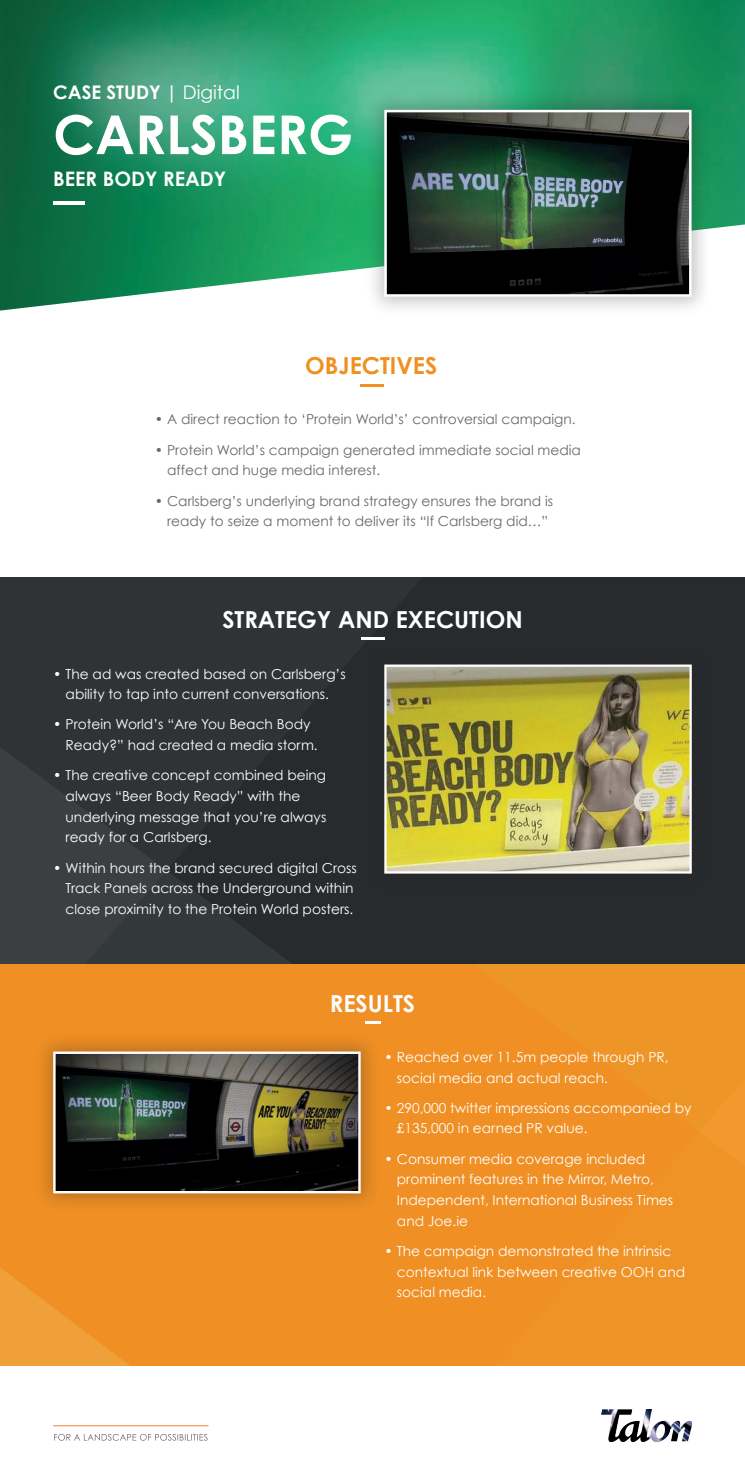
<style>
.page{position:relative;width:745px;height:1474px;background:#fff}
.page>*{position:absolute;margin:0;border:0;box-sizing:border-box;transform-origin:0 0}
.t1{font:700 53.62px "Century Gothic";color:#fff}
.t2{font:700 23.38px "Century Gothic";color:#fff}
.t3{font:700 23.38px "Century Gothic";color:#ef9020}
.t4{font:700 20px "Century Gothic";color:#fff}
.t5{font:700 18.75px "Century Gothic";color:#fff}
.t6{font:13.75px/20.6px "Century Gothic";color:#fff}
.t7{font:13.75px/20.6px "Century Gothic";color:#69696c}
.s1{font-weight:400}
</style>
<div class="page">
<div style="left:0;top:963px;width:744px;height:403px;background:#ef8f24"></div>
<div style="left:0;top:578px;width:744px;height:385px;background:linear-gradient(to right,#33373a,#24272a)"></div>
<img style="left:0;top:0;width:744px;height:311px">
<hr style="left:53px;top:201px;width:32px;height:4px;background:#fff">
<div style="left:364px;top:90px;width:347px;height:227px;background:#231f20;opacity:.26"></div>
<img style="left:387px;top:113px;width:301px;height:181px">
<div style="left:384px;top:110px;width:307px;height:187px;border:2px solid #fff"></div>
<hr style="left:360px;top:384px;width:24px;height:2px;background:#ef9020">
<hr style="left:360px;top:638px;width:24px;height:2px;background:#fff">
<div style="left:364px;top:645px;width:346px;height:248px;background:#272a2d"></div>
<img style="left:387px;top:667px;width:301px;height:204px">
<div style="left:384px;top:664px;width:307px;height:210px;border:2px solid #fff"></div>
<svg style="left:365px;top:1022px;width:15px;height:2px"></svg>
<img style="left:601px;top:1410px;width:90px;height:31px">
<svg style="left:54px;top:1434px;width:153px;height:7px"></svg>
<hr style="left:53px;top:1425px;width:155px;height:1px;background:#f47d31">
<div style="left:33px;top:1032px;width:347px;height:181px;background:#231f20;opacity:.26"></div>
<img style="left:56px;top:1054px;width:301px;height:136px">
<div style="left:53px;top:1051px;width:307px;height:142px;border:2px solid #fff"></div>
<h3 class="t5" style="left:53px;top:81px;width:188px">CASE STUDY | <span class="s1">Digital</span></h3>
<h1 class="t1" style="left:53px;top:101px;width:301px">CARLSBERG</h1>
<h3 class="t4" style="left:53px;top:167px;width:174px">BEER BODY READY</h3>
<h2 class="t3" style="left:305px;top:351px;width:133px">OBJECTIVES</h2>
<p class="t7" style="left:155px;top:409px;width:422px">• A direct reaction to ‘Protein World’s’ controversial campaign.</p>
<p class="t7" style="left:167px;top:439px;width:415px;text-indent:-12px">• Protein World’s campaign generated immediate social media affect and huge media interest.</p>
<p class="t7" style="left:155px;top:490px;width:400px;text-align:center">• Carlsberg’s underlying brand strategy ensures the brand is ready to seize a moment to deliver its “If Carlsberg did…”</p>
<h2 class="t2" style="left:222px;top:605px;width:302px">STRATEGY AND EXECUTION</h2>
<p class="t6" style="left:53px;top:663px;width:294px;text-align:center">• The ad was created based on Carlsberg’s ability to tap into current conversations.</p>
<p class="t6" style="left:66px;top:714px;width:253px;text-indent:-12px">• Protein World’s “Are You Beach Body<br>Ready?” had created a media storm.</p>
<p class="t6" style="left:66px;top:765px;width:262px;text-indent:-12px">• The creative concept combined being always “Beer Body Ready” with the underlying message that you’re always ready for a Carlsberg.</p>
<p class="t6" style="left:66px;top:857px;width:292px;text-indent:-12px">• Within hours the brand secured digital Cross<br>Track Panels across the Underground within close proximity to the Protein World posters.</p>
<h2 class="t2" style="left:329px;top:988px;width:87px">RESULTS</h2>
<p class="t6" style="left:396px;top:1046px;width:273px;text-indent:-12px">• Reached over 11.5m people through PR, social media and actual reach.</p>
<p class="t6" style="left:396px;top:1097px;width:296px;text-indent:-12px">• 290,000 twitter impressions accompanied by £135,000 in earned PR value.</p>
<p class="t6" style="left:396px;top:1148px;width:277px;text-indent:-12px">• Consumer media coverage included prominent features in the Mirror, Metro, Independent, International Business Times and Joe.ie</p>
<p class="t6" style="left:396px;top:1240px;width:289px;text-indent:-12px">• The campaign demonstrated the intrinsic contextual link between creative OOH and social media.</p>
</div>
